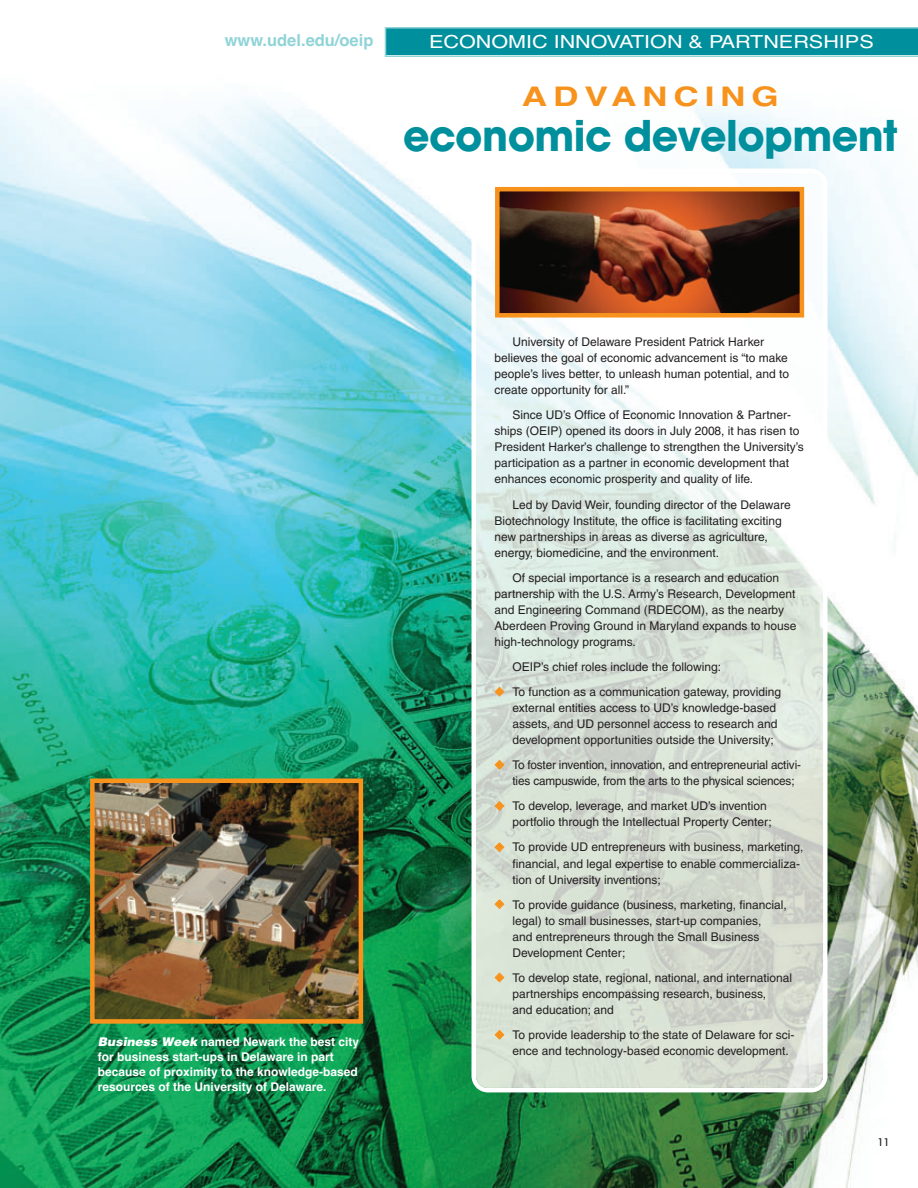
<style>
.page{position:relative;width:918px;height:1188px;background:#fff}
.page>*{position:absolute;margin:0;border:0;box-sizing:border-box;transform-origin:0 0}
.t1{font:700 42px "Avant Garde";letter-spacing:-.015em;color:#008f9c}
.t2{font:27px "Helvetica Bold TT";letter-spacing:.165em;color:#f7931d;scale:1.3 1}
.t3{font:18px "Helvetica";color:#fff;scale:1.2 1}
.t4{font:700 16.5px "Helvetica";color:#90d4d7}
.t5{font:12px/16px "Helvetica";color:#231f20}
.t6{font:700 12px/15px "Helvetica";color:#fff}
.t7{font:500 10.5px "Avant Garde";color:#231f20}
.s1{font-weight:900;font-style:italic}
.s2{color:#f7931d}
</style>
<div class="page">
<img style="left:0;top:50px;width:918px;height:1138px">
<svg style="left:385px;top:27px;width:533px;height:30px;background:#1297a3"></svg>
<img style="left:95px;top:783px;width:263px;height:236px">
<div style="left:90px;top:778px;width:273px;height:246px;border:4px solid #f7931d"></div>
<svg style="left:472px;top:169px;width:356px;height:923px"></svg>
<img style="left:500px;top:192px;width:299px;height:121px">
<div style="left:495px;top:187px;width:309px;height:131px;border:4px solid #f7931d"></div>
<h3 class="t4" style="left:225px;top:31px;width:150px">www.udel.edu/oeip</h3>
<h3 class="t3" style="left:429px;top:35px;width:372px">ECONOMIC INNOVATION &amp; PARTNERSHIPS</h3>
<h2 class="t2" style="left:522px;top:81px;width:199px">ADVANCING</h2>
<h1 class="t1" style="left:403px;top:120px;width:496px">economic development</h1>
<p class="t6" style="left:98px;top:1034px;width:263px"><span class="s1">Business Week</span> named Newark the best city for business start-ups in Delaware in part because of proximity to the knowledge-based resources of the University of Delaware.</p>
<p class="t5" style="left:494px;top:335px;width:296px;text-indent:18px">University of Delaware President Patrick Harker believes the goal of economic advancement is “to make people’s lives better, to unleash human potential, and to create opportunity for all.”</p>
<p class="t5" style="left:494px;top:408px;width:311px;text-indent:18px">Since UD’s Office of Economic Innovation &amp; Partner&shy;ships (OEIP) opened its doors in July 2008, it has risen to President Harker’s challenge to strengthen the University’s participation as a partner in economic development that enhances economic prosperity and quality of life.</p>
<p class="t5" style="left:494px;top:497px;width:298px;text-indent:18px">Led by David Weir, founding director of the Delaware Biotechnology Institute, the office is facilitating exciting new partnerships in areas as diverse as agriculture, energy, biomedicine, and the environment.</p>
<p class="t5" style="left:494px;top:571px;width:304px;text-indent:18px">Of special importance is a research and education partnership with the U.S. Army’s Research, Development and Engineering Command (RDECOM), as the nearby Aberdeen Proving Ground in Maryland expands to house high-technology programs.</p>
<p class="t5" style="left:512px;top:660px;width:210px">OEIP’s chief roles include the following:</p>
<p class="t5" style="left:512px;top:685px;width:270px;text-indent:-18px"><span class="s2">◆</span> To function as a communication gateway, providing external entities access to UD’s knowledge-based assets, and UD personnel access to research and development opportunities outside the University;</p>
<p class="t5" style="left:512px;top:758px;width:290px;text-indent:-18px"><span class="s2">◆</span> To foster invention, innovation, and entrepreneurial activi&shy;ties campuswide, from the arts to the physical sciences;</p>
<p class="t5" style="left:512px;top:799px;width:261px;text-indent:-18px"><span class="s2">◆</span> To develop, leverage, and market UD’s invention portfolio through the Intellectual Property Center;</p>
<p class="t5" style="left:512px;top:840px;width:292px;text-indent:-18px"><span class="s2">◆</span> To provide UD entrepreneurs with business, marketing, financial, and legal expertise to enable commercializa&shy;tion of University inventions;</p>
<p class="t5" style="left:512px;top:898px;width:276px;text-indent:-18px"><span class="s2">◆</span> To provide guidance (business, marketing, financial, legal) to small businesses, start-up companies,<br>and entrepreneurs through the Small Business Development Center;</p>
<p class="t5" style="left:512px;top:971px;width:281px;text-indent:-18px"><span class="s2">◆</span> To develop state, regional, national, and international partnerships encompassing research, business,<br>and education; and</p>
<p class="t5" style="left:512px;top:1028px;width:283px;text-indent:-18px"><span class="s2">◆</span> To provide leadership to the state of Delaware for sci&shy;ence and technology-based economic development.</p>
<p class="t7" style="left:878px;top:1139px;width:13px">11</p>
</div>
